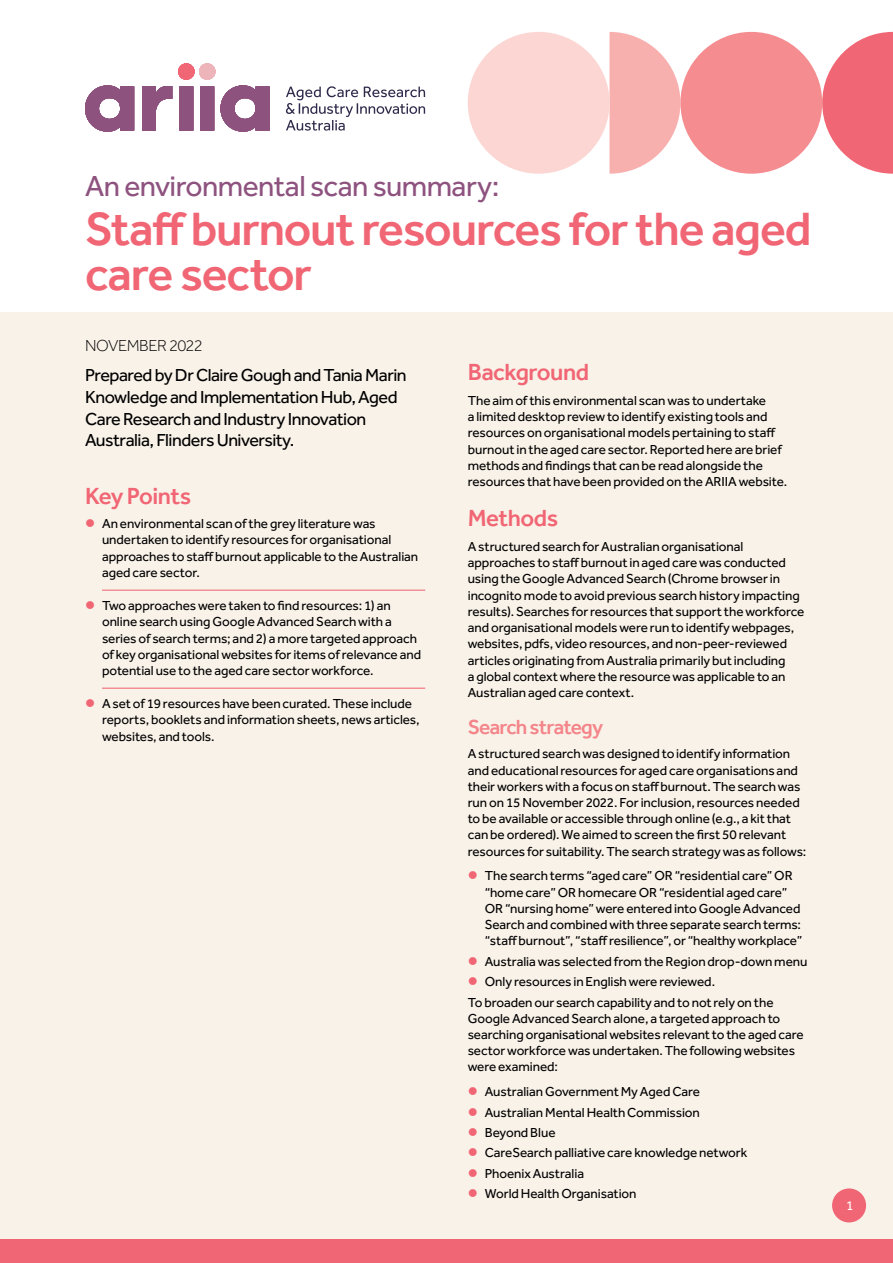
<style>
.page{position:relative;width:893px;height:1263px;background:#fff}
.page>*{position:absolute;margin:0;border:0;box-sizing:border-box;transform-origin:0 0}
.Topic__H1{font:500 48px/45px "Effra";letter-spacing:-.025em;color:#f16674}
.Summary_Type__H1{font:30px "Effra";letter-spacing:-.02em;color:#8e527f}
.Sub_Heading__H2{font:500 24px "Effra";letter-spacing:-.02em;color:#f16674}
.Sub_Sub_Heading__H3{font:500 21px "Effra";letter-spacing:-.04em;color:#f4858a}
.Authors{font:18px/21.6px "Effra";letter-spacing:-.025em;color:#000}
.Date{font:300 16.5px "Effra";letter-spacing:-.035em;color:#000}
.Paragraph__P{font:13.5px/16.2px "Effra";letter-spacing:-.005em;color:#000}
.Bullet_List{font:13.5px/16.2px "Effra";letter-spacing:-.005em;color:#000}
.Bullet_List_-_Key_po{font:13.5px/16.2px "Effra";letter-spacing:-.005em;color:#000}
.t1{font:13.5px "Effra";color:#fff}
</style>
<div class="page">
<div style="left:0;top:71px;width:893px;height:1192px;background:#f9f2e9"></div>
<div style="left:0;top:1239px;width:893px;height:24px;background:#f16674"></div>
<div style="left:832px;top:1188px;width:34px;height:34px;background:#f16674;border-radius:50%"></div>
<div style="left:0;top:0;width:893px;height:311px;background:#fff"></div>
<svg style="left:85px;top:85px;width:49px;height:47px"></svg>
<svg style="left:142px;top:86px;width:30px;height:44px"></svg>
<svg style="left:200px;top:87px;width:14px;height:43px"></svg>
<svg style="left:220px;top:85px;width:50px;height:47px"></svg>
<svg style="left:179px;top:87px;width:14px;height:43px"></svg>
<div style="left:199px;top:63px;width:16px;height:17px;background:#edb4ba;border-radius:50%"></div>
<div style="left:178px;top:63px;width:16px;height:17px;background:#f16674;border-radius:50%"></div>
<svg style="left:286px;top:86px;width:139px;height:45px"></svg>
<svg style="left:609px;top:32px;width:71px;height:142px"></svg>
<div style="left:468px;top:32px;width:141px;height:142px;background:#fcd6d3;border-radius:50%"></div>
<div style="left:680px;top:32px;width:142px;height:142px;background:#f58c90;border-radius:50%"></div>
<svg style="left:822px;top:32px;width:71px;height:142px"></svg>
<hr style="left:102px;top:590px;width:323px;height:1px;background:#f16674">
<hr style="left:102px;top:688px;width:323px;height:1px;background:#f16674">
<h1 class="Summary_Type__H1" style="left:85px;top:169px;width:416px">An environmental scan summary:</h1>
<h1 class="Topic__H1" style="left:85px;top:206px;width:728px">Staff burnout resources for the aged care sector</h1>
<p class="Date" style="left:85px;top:336px;width:119px">NOVEMBER 2022</p>
<p class="Authors" style="left:85px;top:364px;width:323px">Prepared by Dr Claire Gough and Tania Marin Knowledge and Implementation Hub, Aged Care Research and Industry Innovation Australia, Flinders University.</p>
<h2 class="Sub_Heading__H2" style="left:85px;top:481px;width:108px">Key Points</h2>
<p class="Bullet_List_-_Key_po" style="left:102px;top:515px;width:318px">An environmental scan of the grey literature was undertaken to identify resources for organisational approaches to staff burnout applicable to the Australian aged care sector.</p>
<p class="Bullet_List_-_Key_po" style="left:102px;top:597px;width:321px">Two approaches were taken to find resources: 1) an online search using Google Advanced Search with a series of search terms; and 2) a more targeted approach of key organisational websites for items of relevance and potential use to the aged care sector workforce.</p>
<p class="Bullet_List" style="left:102px;top:695px;width:319px">A set of 19 resources have been curated. These include reports, booklets and information sheets, news articles, websites, and tools.</p>
<h2 class="Sub_Heading__H2" style="left:468px;top:358px;width:123px">Background</h2>
<p class="Paragraph__P" style="left:468px;top:392px;width:321px">The aim of this environmental scan was to undertake<br>a limited desktop review to identify existing tools and resources on organisational models pertaining to staff burnout in the aged care sector. Reported here are brief methods and findings that can be read alongside the resources that have been provided on the ARIIA website.</p>
<h2 class="Sub_Heading__H2" style="left:468px;top:504px;width:92px">Methods</h2>
<p class="Paragraph__P" style="left:468px;top:538px;width:338px">A structured search for Australian organisational approaches to staff burnout in aged care was conducted using the Google Advanced Search (Chrome browser in incognito mode to avoid previous search history impacting results). Searches for resources that support the workforce and organisational models were run to identify webpages, websites, pdfs, video resources, and non-peer-reviewed articles originating from Australia primarily but including<br>a global context where the resource was applicable to an Australian aged care context.</p>
<h3 class="Sub_Sub_Heading__H3" style="left:468px;top:714px;width:137px">Search strategy</h3>
<p class="Paragraph__P" style="left:468px;top:746px;width:340px">A structured search was designed to identify information and educational resources for aged care organisations and their workers with a focus on staff burnout. The search was run on 15 November 2022. For inclusion, resources needed to be available or accessible through online (e.g., a kit that can be ordered). We aimed to screen the first 50 relevant resources for suitability. The search strategy was as follows:</p>
<p class="Bullet_List" style="left:485px;top:867px;width:319px">The search terms “aged care” OR “residential care” OR “home care” OR homecare OR “residential aged care” OR “nursing home” were entered into Google Advanced Search and combined with three separate search terms: “staff burnout”, “staff resilience”, or “healthy workplace”</p>
<p class="Bullet_List" style="left:485px;top:953px;width:324px">Australia was selected from the Region drop-down menu</p>
<p class="Bullet_List" style="left:485px;top:973px;width:232px">Only resources in English were reviewed.</p>
<p class="Paragraph__P" style="left:468px;top:994px;width:338px">To broaden our search capability and to not rely on the Google Advanced Search alone, a targeted approach to searching organisational websites relevant to the aged care sector workforce was undertaken. The following websites were examined:</p>
<p class="Bullet_List" style="left:485px;top:1083px;width:217px">Australian Government My Aged Care</p>
<p class="Bullet_List" style="left:485px;top:1104px;width:217px">Australian Mental Health Commission</p>
<p class="Bullet_List" style="left:485px;top:1124px;width:72px">Beyond Blue</p>
<p class="Bullet_List" style="left:485px;top:1145px;width:264px">CareSearch palliative care knowledge network</p>
<p class="Bullet_List" style="left:485px;top:1165px;width:101px">Phoenix Australia</p>
<p class="Bullet_List" style="left:485px;top:1185px;width:153px">World Health Organisation</p>
<p class="t1" style="left:846px;top:1198px;width:9px">1</p>
</div>
